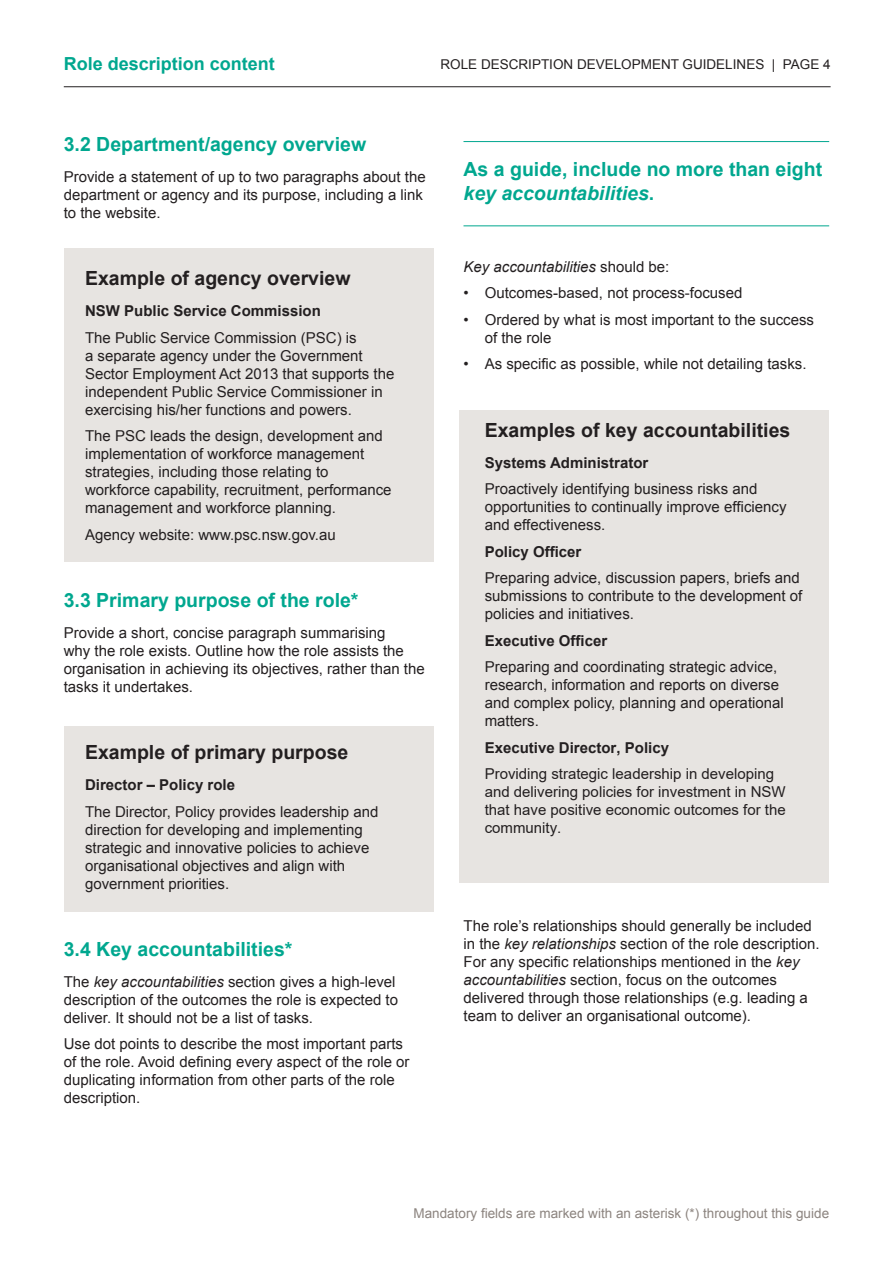
<style>
.page{position:relative;width:893px;height:1263px;background:#fff}
.page>*{position:absolute;margin:0;border:0;box-sizing:border-box;transform-origin:0 0}
.Sub_Head_1{font:700 19.5px/24px "Arial";color:#00a78f}
.Sub_Head_2_black{font:700 19.5px "Arial";color:#231f20}
.Body_Text{font:700 19.5px "Arial";color:#231f20}
.Sub_Head_3{font:700 18px "Arial";color:#00a78f}
.Body_Text-2{font:15px/18px "Arial";color:#231f20}
.Body_Text-3{font:15px/18px "Arial";color:#231f20}
.Indent_Body_Text{font:15px/18px "Arial";color:#231f20}
.Body_Text-4{font:700 15px "Arial";color:#231f20}
.Body_Text-5{font:italic 15px "Arial";color:#231f20}
.t1{font:13.5px "Arial";color:#8c847f}
.t2{font:13.5px "Arial";color:#231f20}
.s1{font-style:italic}
.s2{font-style:normal}
.s3{font-style:inherit}
.s4{font-weight:700}
</style>
<div class="page">
<hr style="left:64px;top:86px;width:767px;height:1px;background:#231f20">
<div style="left:459px;top:410px;width:370px;height:472px;background:#e7e4e1"></div>
<div style="left:64px;top:726px;width:370px;height:185px;background:#e7e4e1"></div>
<div style="left:64px;top:248px;width:370px;height:313px;background:#e7e4e1"></div>
<hr style="left:463px;top:141px;width:366px;height:1px;background:#00a78f">
<hr style="left:463px;top:225px;width:366px;height:1px;background:#00a78f">
<h5 class="Sub_Head_3" style="left:64px;top:52px;width:213px">Role description content</h5>
<p class="t2" style="left:440px;top:56px;width:392px">ROLE DESCRIPTION DEVELOPMENT GUIDELINES | PAGE 4</p>
<h3 class="Sub_Head_1" style="left:64px;top:133px;width:304px">3.2 Department/agency overview</h3>
<p class="Body_Text-2" style="left:64px;top:168px;width:363px">Provide a statement of up to two paragraphs about the department or agency and its purpose, including a link to the website.</p>
<h4 class="Sub_Head_2_black" style="left:85px;top:266px;width:267px">Example of agency overview</h4>
<p class="Body_Text-4" style="left:85px;top:301px;width:237px">NSW Public Service Commission</p>
<p class="Body_Text-2" style="left:85px;top:328px;width:311px">The Public Service Commission (PSC) is<br>a separate agency under the Government Sector Employment Act 2013 that supports the independent Public Service Commissioner in exercising his/her functions and powers.</p>
<p class="Body_Text-2" style="left:85px;top:427px;width:308px">The PSC leads the design, development and implementation of workforce management strategies, including those relating to workforce capability, recruitment, performance management and workforce planning.</p>
<p class="Body_Text-2" style="left:85px;top:525px;width:252px">Agency website: www.psc.nsw.gov.au</p>
<h3 class="Sub_Head_1" style="left:64px;top:589px;width:296px">3.3 Primary purpose of the role*</h3>
<p class="Body_Text-2" style="left:64px;top:624px;width:363px">Provide a short, concise paragraph summarising<br>why the role exists. Outline how the role assists the organisation in achieving its objectives, rather than the tasks it undertakes.</p>
<h4 class="Sub_Head_2_black" style="left:85px;top:740px;width:265px">Example of primary purpose</h4>
<p class="Body_Text-4" style="left:85px;top:775px;width:152px">Director – Policy role</p>
<p class="Body_Text-2" style="left:85px;top:802px;width:295px">The Director, Policy provides leadership and direction for developing and implementing strategic and innovative policies to achieve organisational objectives and align with government priorities.</p>
<h3 class="Sub_Head_1" style="left:64px;top:938px;width:230px">3.4 Key accountabilities*</h3>
<p class="Body_Text-2" style="left:64px;top:973px;width:336px">The <span class="s1">key accountabilities</span> section gives a high-level description of the outcomes the role is expected to deliver. It should not be a list of tasks.</p>
<p class="Body_Text-2" style="left:64px;top:1035px;width:347px">Use dot points to describe the most important parts of the role. Avoid defining every aspect of the role or duplicating information from other parts of the role description.</p>
<h3 class="Sub_Head_1" style="left:463px;top:158px;width:360px">As a guide, include no more than eight <span class="s1">key accountabilities</span>.</h3>
<p class="Body_Text-5" style="left:463px;top:256px;width:207px">Key accountabilities <span class="s2">should be:</span></p>
<p class="Indent_Body_Text" style="left:463px;top:284px;width:280px">• Outcomes<span class="s3">-based</span>, not process-focused</p>
<p class="Indent_Body_Text" style="left:485px;top:311px;width:331px;text-indent:-21px">• Ordered by what is most important to the success of the role</p>
<p class="Indent_Body_Text" style="left:463px;top:355px;width:345px">• As specific as possible, while not detailing tasks.</p>
<p class="Body_Text" style="left:485px;top:417px;width:307px">Examples of key accountabilities</p>
<p class="Body_Text-2" style="left:485px;top:449px;width:274px;line-height:26.5px"><span class="s4">Systems Administrator<br></span>Proactively identifying business risks and</p>
<p class="Body_Text-2" style="left:485px;top:498px;width:303px">opportunities to continually improve efficiency and effectiveness.</p>
<p class="Body_Text-2" style="left:485px;top:538px;width:317px;line-height:26.5px"><span class="s4">Policy Officer<br></span>Preparing advice, discussion papers, briefs and</p>
<p class="Body_Text-2" style="left:485px;top:587px;width:319px">submissions to contribute to the development of policies and initiatives.</p>
<p class="Body_Text-2" style="left:485px;top:627px;width:294px;line-height:26.5px"><span class="s4">Executive Officer<br></span>Preparing and coordinating strategic advice,</p>
<p class="Body_Text-2" style="left:485px;top:676px;width:301px">research, information and reports on diverse and complex policy, planning and operational matters.</p>
<p class="Body_Text-3" style="left:485px;top:734px;width:291px;line-height:26.5px"><span class="s4">Executive Director, Policy<br></span>Providing strategic leadership in developing</p>
<p class="Body_Text-3" style="left:485px;top:783px;width:302px;text-align:justify">and delivering policies for investment in NSW that have positive economic outcomes for the community.</p>
<p class="Body_Text-2" style="left:463px;top:916px;width:358px">The role’s relationships should generally be included in the <span class="s1">key relationships</span> section of the role description.<br>For any specific relationships mentioned in the <span class="s1">key accountabilities</span> section, focus on the outcomes delivered through those relationships (e.g. leading a team to deliver an organisational outcome).</p>
<p class="t1" style="left:413px;top:1204px;width:417px">Mandatory fields are marked with an asterisk (*) throughout this guide</p>
</div>
